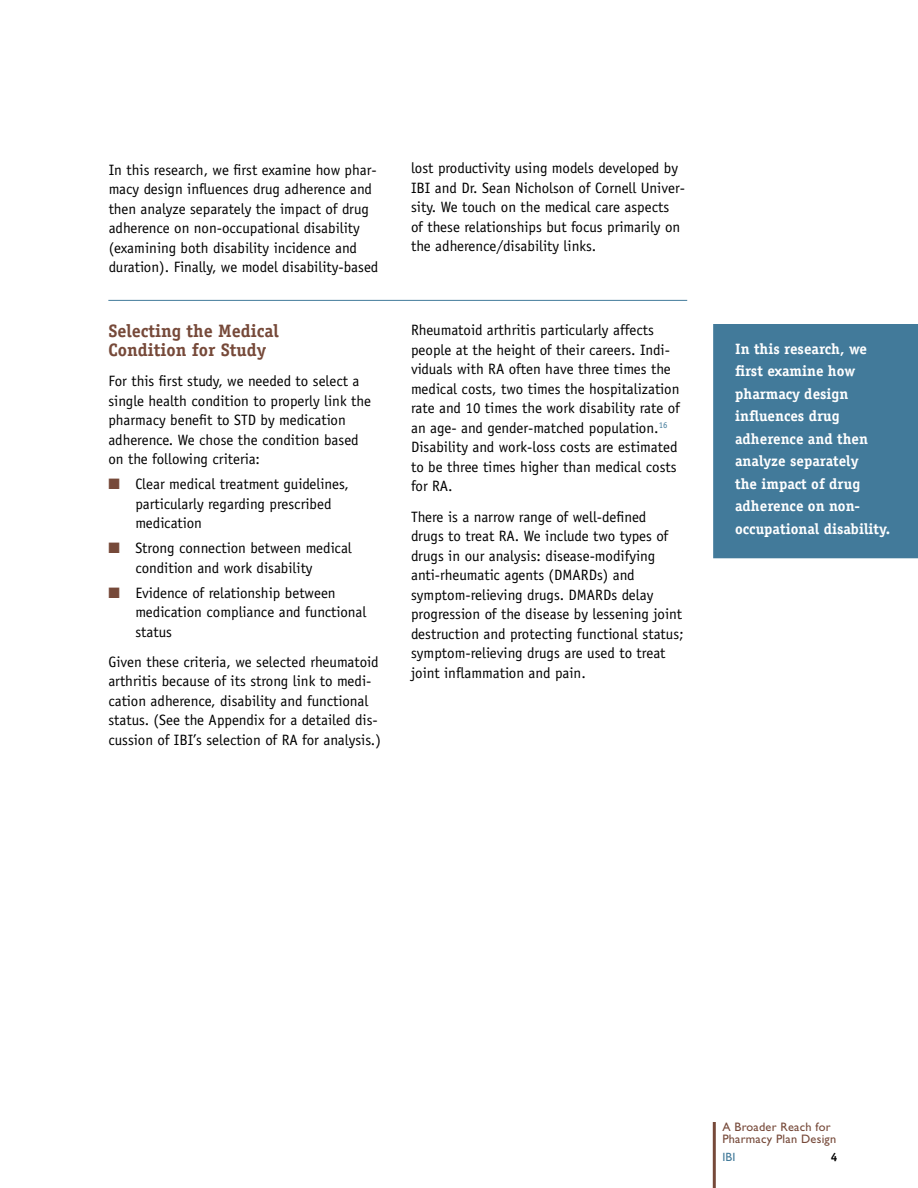
<style>
.page{position:relative;width:918px;height:1188px;background:#fff}
.page>*{position:absolute;margin:0;border:0;box-sizing:border-box;transform-origin:0 0}
.t1{font:700 18px/19.5px "Officina Serif";color:#764939}
.t2{font:15px/19.5px "Officina Sans";color:#000}
.t3{font:700 15px/22.5px "Officina Serif";color:#fff}
.t4{font:12.3px/12px "Gill Sans";letter-spacing:.02em;color:#764939}
.t5{font:12px "Gill Sans";color:#427a9a}
.t6{font:700 12px "Officina Serif";color:#000}
.s1{color:#764939}
</style>
<div class="page">
<hr style="left:713px;top:1122px;width:3px;height:66px;background:#764939">
<div style="left:714px;top:325px;width:204px;height:233px;background:#427a9a"></div>
<div style="left:713px;top:324px;width:205px;height:234px;border:2px solid #427a9a"></div>
<hr style="left:108px;top:300px;width:579px;height:1px;background:#427a9a">
<p class="t2" style="left:109px;top:160px;width:271px">In this research, we first examine how phar&shy;macy design influences drug adherence and then analyze separately the impact of drug adherence on non-occupational disability (examining both disability incidence and duration). Finally, we model disability-based</p>
<p class="t2" style="left:411px;top:158px;width:275px">lost productivity using models developed by IBI and Dr. Sean Nicholson of Cornell Univer&shy;sity. We touch on the medical care aspects<br>of these relationships but focus primarily on the adherence/disability links.</p>
<p class="t1" style="left:108px;top:320px;width:172px">Selecting the Medical<br>Condition for Study</p>
<p class="t2" style="left:108px;top:372px;width:264px">For this first study, we needed to select a single health condition to properly link the pharmacy benefit to STD by medication adherence. We chose the condition based on the following criteria:</p>
<p class="t2" style="left:135px;top:474px;width:215px;text-indent:-27px"><span class="s1">■</span> Clear medical treatment guidelines, particularly regarding prescribed medication</p>
<p class="t2" style="left:135px;top:538px;width:218px;text-indent:-27px"><span class="s1">■</span> Strong connection between medical condition and work disability</p>
<p class="t2" style="left:135px;top:583px;width:232px;text-indent:-27px"><span class="s1">■</span> Evidence of relationship between medication compliance and functional status</p>
<p class="t2" style="left:108px;top:652px;width:274px">Given these criteria, we selected rheumatoid arthritis because of its strong link to medi&shy;cation adherence, disability and functional status. (See the Appendix for a detailed dis&shy;cussion of IBI’s selection of RA for analysis.)</p>
<p class="t2" style="left:411px;top:320px;width:270px">Rheumatoid arthritis particularly affects people at the height of their careers. Indi&shy;viduals with RA often have three times the medical costs, two times the hospitalization rate and 10 times the work disability rate of an age- and gender-matched population.<sup>16<br></sup>Disability and work-loss costs are estimated to be three times higher than medical costs for RA.</p>
<p class="t2" style="left:411px;top:507px;width:274px">There is a narrow range of well-defined<br>drugs to treat RA. We include two types of drugs in our analysis: disease-modifying anti-rheumatic agents (DMARDs) and symptom-relieving drugs. DMARDs delay progression of the disease by lessening joint destruction and protecting functional status; symptom-relieving drugs are used to treat joint inflammation and pain.</p>
<p class="t3" style="left:735px;top:337px;width:157px">In this research, we first examine how pharmacy design influences drug adherence and then analyze separately<br>the impact of drug adherence on non&shy;occupational disability.</p>
<p class="t4" style="left:722px;top:1121px;width:115px">A Broader Reach for<br>Pharmacy Plan Design</p>
<p class="t5" style="left:722px;top:1150px;width:15px">IBI</p>
<p class="t6" style="left:831px;top:1149px;width:8px">4</p>
</div>
